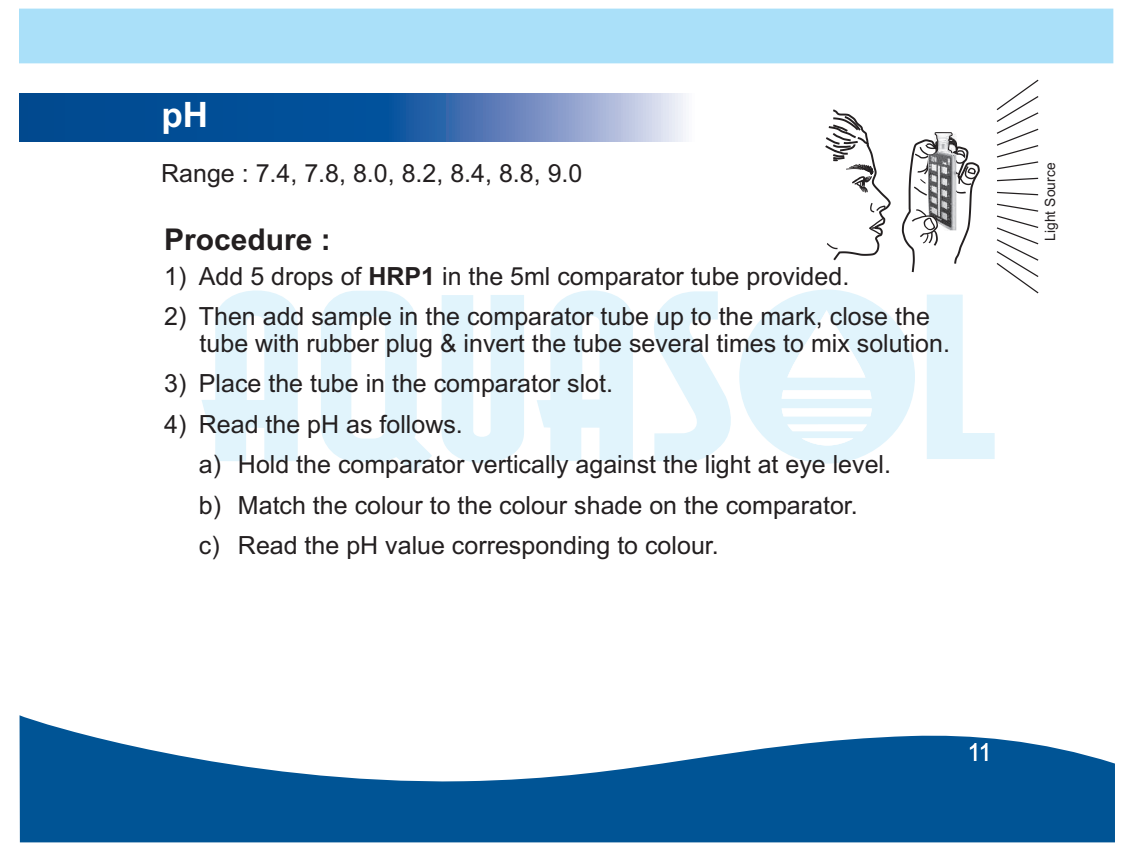
<style>
.page{position:relative;width:1134px;height:851px;background:#fff}
.page>*{position:absolute;margin:0;border:0;box-sizing:border-box;transform-origin:0 0}
.t1{font:700 35px "Arial";color:#fff}
.t2{font:700 30px "Arial";color:#231f20}
.t3{font:25px/40.5px "Arial";color:#231f20}
.t4{font:25px "Arial";color:#fff;scale:.91 1}
.t5{font:14.25px "Arial";letter-spacing:.015em;color:#231f20}
.s1{font-weight:700}
</style>
<div class="page">
<svg style="left:202px;top:289px;width:793px;height:184px;fill:#e1f4fc"></svg>
<svg style="left:20px;top:715px;width:1095px;height:127px;fill:#005495"></svg>
<svg style="left:19px;top:94px;width:667px;height:47px;background:#366eab"></svg>
<svg style="left:782px;top:310px;width:90px;height:135px"></svg>
<div style="left:19px;top:9px;width:1094px;height:54px;background:#aae0f9"></div>
<svg style="left:825px;top:109px;width:66px;height:151px"></svg>
<svg style="left:902px;top:132px;width:78px;height:140px"></svg>
<svg style="left:996px;top:203px;width:43px;height:91px"></svg>
<svg style="left:997px;top:191px;width:42px;height:5px"></svg>
<svg style="left:997px;top:177px;width:42px;height:5px"></svg>
<svg style="left:996px;top:79px;width:43px;height:91px"></svg>
<h1 class="t1" style="left:161px;top:101px;width:48px">pH</h1>
<p class="t3" style="left:161px;top:156px;width:423px">Range : 7.4, 7.8, 8.0, 8.2, 8.4, 8.8, 9.0</p>
<p class="t2" style="left:164px;top:228px;width:168px">Procedure :</p>
<p class="t3" style="left:164px;top:258px;width:687px">1) Add 5 drops of <span class="s1">HRP1</span> in the 5ml comparator tube provided.</p>
<p class="t3" style="left:200px;top:305px;width:752px;line-height:26.5px;text-indent:-35px">2) Then add sample in the comparator tube up to the mark, close the tube with rubber plug &amp; invert the tube several times to mix solution.</p>
<p class="t3" style="left:164px;top:365px;width:450px">3) Place the tube in the comparator slot.</p>
<p class="t3" style="left:199px;top:406px;width:694px;text-indent:-35px">4) Read the pH as follows.<br>a) Hold the comparator vertically against the light at eye level. b) Match the colour to the colour shade on the comparator.<br>c) Read the pH value corresponding to colour.</p>
<p class="t5" style="left:1045px;top:241px;width:81px;rotate:-90deg">Light Source</p>
<p class="t4" style="left:968px;top:742px;width:28px">11</p>
</div>
